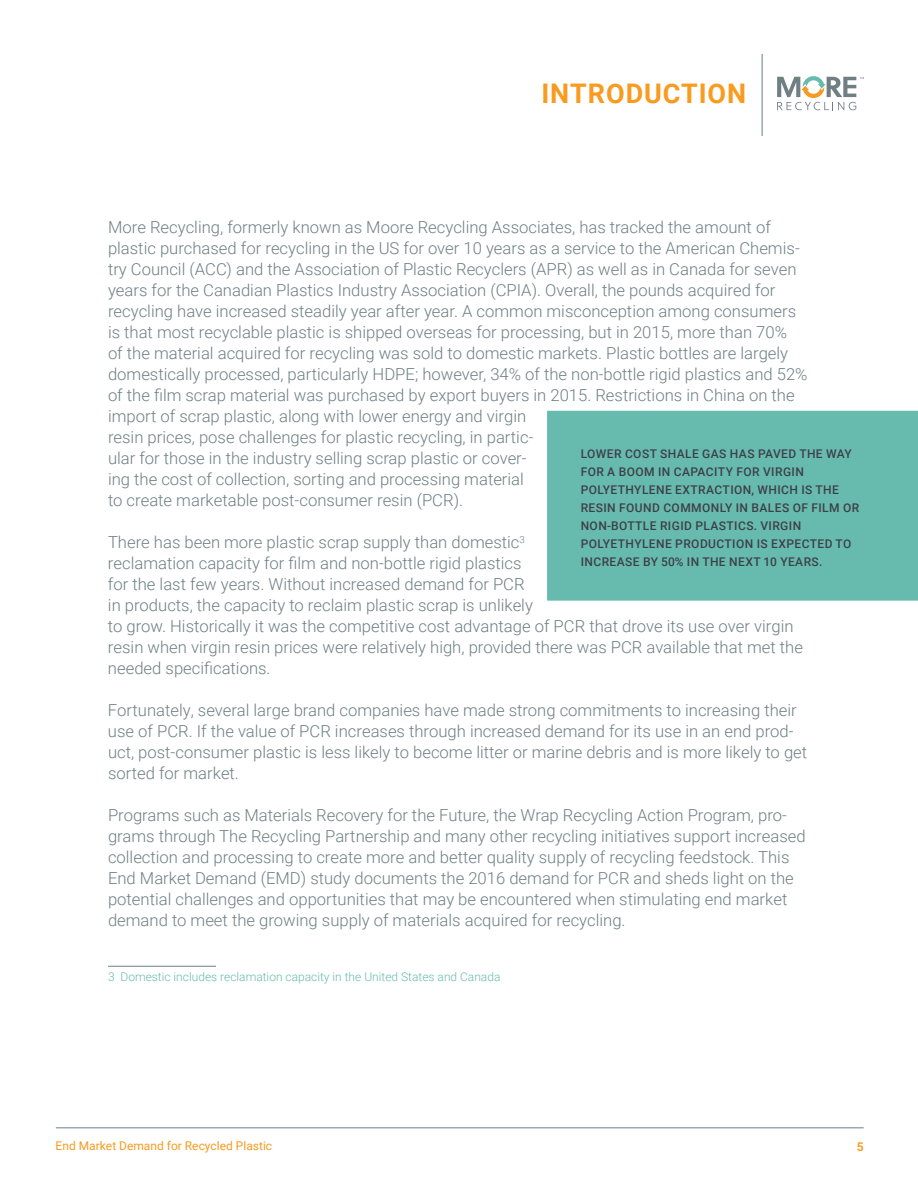
<style>
.page{position:relative;width:918px;height:1188px;background:#fff}
.page>*{position:absolute;margin:0;border:0;box-sizing:border-box;transform-origin:0 0}
.t1{font:700 27px "Roboto";letter-spacing:.035em;color:#f89b1f}
.t2{font:300 16.5px/21px "Roboto";color:#6e7f84}
.t3{font:500 12px/18px "Roboto";letter-spacing:.035em;color:#3e4049}
.t4{font:300 12px "Roboto";color:#67bbae}
.t5{font:12px "Roboto";color:#f89b1f}
.t6{font:700 12px "Roboto";color:#f89b1f}
</style>
<div class="page">
<hr style="left:56px;top:1127px;width:808px;height:1px;background:#6e7f84">
<hr style="left:762px;top:54px;width:1px;height:82px;background:#6e7f84">
<svg style="left:777px;top:76px;width:87px;height:34px"></svg>
<div style="left:547px;top:410px;width:371px;height:191px;background:#67bbae"></div>
<hr style="left:108px;top:966px;width:108px;height:1px;background:#6e7f84">
<h1 class="t1" style="left:541px;top:75px;width:206px">INTRODUCTION</h1>
<p class="t2" style="left:108px;top:216px;width:701px">More Recycling, formerly known as Moore Recycling Associates, has tracked the amount of plastic purchased for recycling in the US for over 10 years as a service to the American Chemis&shy;try Council (ACC) and the Association of Plastic Recyclers (APR) as well as in Canada for seven years for the Canadian Plastics Industry Association (CPIA). Overall, the pounds acquired for recycling have increased steadily year after year. A common misconception among consumers is that most recyclable plastic is shipped overseas for processing, but in 2015, more than 70%<br>of the material acquired for recycling was sold to domestic markets. Plastic bottles are largely domestically processed, particularly HDPE; however, 34% of the non-bottle rigid plastics and 52% of the film scrap material was purchased by export buyers in 2015. Restrictions in China on the import of scrap plastic, along with lower energy and virgin<br>resin prices, pose challenges for plastic recycling, in partic-<br>ular for those in the industry selling scrap plastic or cover-<br>ing the cost of collection, sorting and processing material<br>to create marketable post-consumer resin (PCR).</p>
<p class="t2" style="left:108px;top:531px;width:697px">There has been more plastic scrap supply than domestic<sup>3<br></sup>reclamation capacity for film and non-bottle rigid plastics<br>for the last few years. Without increased demand for PCR<br>in products, the capacity to reclaim plastic scrap is unlikely<br>to grow. Historically it was the competitive cost advantage of PCR that drove its use over virgin resin when virgin resin prices were relatively high, provided there was PCR available that met the needed specifications.</p>
<p class="t2" style="left:108px;top:699px;width:701px">Fortunately, several large brand companies have made strong commitments to increasing their use of PCR. If the value of PCR increases through increased demand for its use in an end prod&shy;uct, post-consumer plastic is less likely to become litter or marine debris and is more likely to get sorted for market.</p>
<p class="t2" style="left:108px;top:804px;width:699px">Programs such as Materials Recovery for the Future, the Wrap Recycling Action Program, pro&shy;grams through The Recycling Partnership and many other recycling initiatives support increased collection and processing to create more and better quality supply of recycling feedstock. This End Market Demand (EMD) study documents the 2016 demand for PCR and sheds light on the potential challenges and opportunities that may be encountered when stimulating end market demand to meet the growing supply of materials acquired for recycling.</p>
<p class="t3" style="left:581px;top:444px;width:280px">LOWER COST SHALE GAS HAS PAVED THE WAY FOR A BOOM IN CAPACITY FOR VIRGIN POLYETHYLENE EXTRACTION, WHICH IS THE RESIN FOUND COMMONLY IN BALES OF FILM OR NON-BOTTLE RIGID PLASTICS. VIRGIN POLYETHYLENE PRODUCTION IS EXPECTED TO INCREASE BY 50% IN THE NEXT 10 YEARS.</p>
<p class="t4" style="left:108px;top:968px;width:394px">3 Domestic includes reclamation capacity in the United States and Canada</p>
<p class="t5" style="left:56px;top:1138px;width:218px">End Market Demand for Recycled Plastic</p>
<p class="t6" style="left:857px;top:1138px;width:8px">5</p>
</div>
